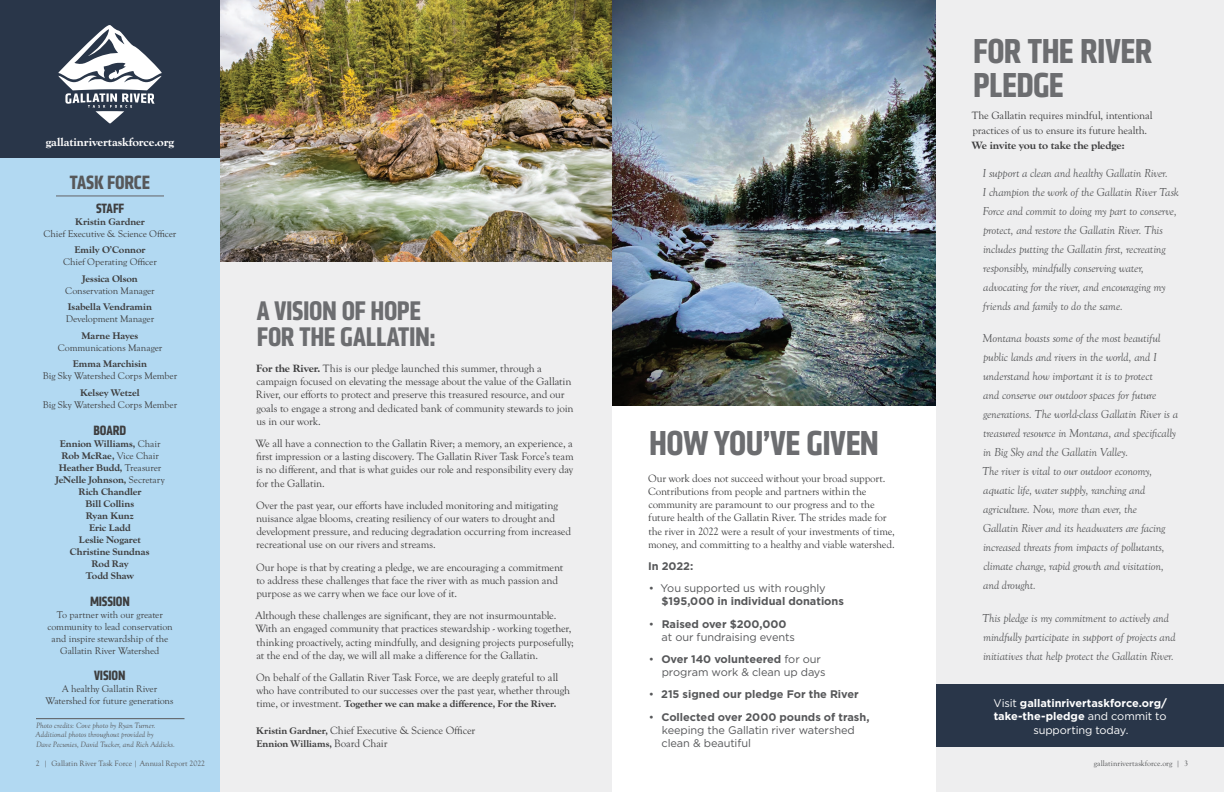
<style>
.page{position:relative;width:1224px;height:792px;background:#fff}
.page>*{position:absolute;margin:0;border:0;box-sizing:border-box;transform-origin:0 0}
.t1{font:700 36px/34px "Klavika Condensed";letter-spacing:-.015em;color:#6c6d70}
.t2{font:700 28px/26px "Klavika Condensed";letter-spacing:-.015em;color:#6c6d70}
.t3{font:700 20px "Klavika Condensed";letter-spacing:-.01em;color:#57585a}
.t4{font:700 14px "Klavika Condensed";letter-spacing:-.01em;color:#3e3e3f}
.t5{font:italic 12px/19px "Goudy Old Sty";letter-spacing:-.015em;color:#57585a}
.t6{font:700 expanded 12px "Goudy Old Sty";color:#fff}
.t7{font:11px/13.2px "Goudy Old Sty";letter-spacing:-.01em;color:#3e3e3f}
.t8{font:11px/13.2px "Gotham";letter-spacing:-.01em;color:#57585a}
.t9{font:700 11px/13.2px "Gotham";color:#fff;text-align:center}
.t10{font:700 11px "Gotham";color:#57585a}
.t11{font:700 expanded 11px "Goudy Old Sty";letter-spacing:-.01em;color:#3e3e3f}
.t12{font:700 expanded 10px/12px "Goudy Old Sty";letter-spacing:-.005em;color:#3e3e3f;text-align:center}
.t13{font:10px/12px "Goudy Old Sty";letter-spacing:-.005em;color:#3e3e3f;text-align:center}
.t14{font:italic 8px/9.6px "Goudy Old Sty";letter-spacing:.005em;color:#57585a}
.t15{font:8px "Goudy Old Sty";letter-spacing:.005em;color:#57585a}
.s1{font-weight:400;font-stretch:normal}
.s2{font-weight:700;font-stretch:expanded}
.s3{font-weight:400;font-stretch:normal;font-size:11px}
.s4{font-weight:700;font-stretch:expanded;font-size:10px}
.s5{font-weight:700}
.s6{font-weight:400}
</style>
<div class="page">
<div style="left:936px;top:0;width:288px;height:792px;background:#eeeeef"></div>
<div style="left:0;top:0;width:220px;height:792px;background:#b2d9f2"></div>
<div style="left:0;top:0;width:220px;height:158px;background:#293649"></div>
<img style="left:220px;top:0;width:392px;height:263px">
<div style="left:220px;top:263px;width:392px;height:529px;background:#eeeeef"></div>
<img style="left:612px;top:0;width:324px;height:392px">
<div style="left:936px;top:685px;width:288px;height:62px;background:#293649"></div>
<hr style="left:56px;top:196px;width:108px;height:1px;background:#636366">
<svg style="left:58px;top:25px;width:104px;height:99px"></svg>
<hr style="left:36px;top:719px;width:148px;height:1px;background:#57585a">
<p class="t6" style="left:46px;top:136px;width:130px">gallatinrivertaskforce.org</p>
<h3 class="t3" style="left:70px;top:170px;width:82px">TASK FORCE</h3>
<p class="t4" style="left:96px;top:199px;width:30px">STAFF</p>
<p class="t12" style="left:75px;top:216px;width:71px">Kristin Gardner</p>
<p class="t13" style="left:44px;top:228px;width:134px">Chief Executive &amp; Science Officer</p>
<p class="t12" style="left:75px;top:244px;width:72px">Emily O’Connor</p>
<p class="t13" style="left:63px;top:256px;width:95px">Chief Operating Officer</p>
<p class="t12" style="left:82px;top:273px;width:57px">Jessica Olson</p>
<p class="t13" style="left:65px;top:285px;width:91px">Conservation Manager</p>
<p class="t12" style="left:68px;top:301px;width:86px">Isabella Vendramin</p>
<p class="t13" style="left:66px;top:313px;width:90px">Development Manager</p>
<p class="t12" style="left:81px;top:330px;width:59px">Marne Hayes</p>
<p class="t13" style="left:58px;top:342px;width:106px">Communications Manager</p>
<p class="t12" style="left:73px;top:358px;width:76px">Emma Marchisin</p>
<p class="t13" style="left:43px;top:370px;width:136px">Big Sky Watershed Corps Member</p>
<p class="t12" style="left:80px;top:387px;width:61px">Kelsey Wetzel</p>
<p class="t13" style="left:43px;top:399px;width:136px">Big Sky Watershed Corps Member</p>
<p class="t4" style="left:93px;top:421px;width:34px">BOARD</p>
<p class="t12" style="left:55px;top:438px;width:111px">Ennion Williams, <span class="s1">Chair<br></span>Rob McRae, <span class="s1">Vice Chair<br></span>Heather Budd, <span class="s1">Treasurer<br></span>JeNelle Johnson, <span class="s1">Secretary<br></span>Rich Chandler<br>Bill Collins<br>Ryan Kunz<br>Eric Ladd<br>Leslie Nogaret<br>Christine Sundnas<br>Rod Ray<br>Todd Shaw</p>
<p class="t4" style="left:90px;top:592px;width:41px">MISSION</p>
<p class="t13" style="left:47px;top:608px;width:127px">To partner with our greater community to lead conservation and inspire stewardship of the<br>Gallatin River Watershed</p>
<p class="t4" style="left:94px;top:667px;width:33px">VISION</p>
<p class="t13" style="left:46px;top:683px;width:130px">A healthy Gallatin River<br>Watershed for future generations</p>
<p class="t14" style="left:36px;top:721px;width:141px">Photo credits: Cove photo by Ryan Turner.<br>Additional photos throughout provided by<br>Dave Pecunies, David Tucker, and Rich Addicks.</p>
<p class="t15" style="left:36px;top:759px;width:171px">2 | Gallatin River Task Force | Annual Report 2022</p>
<h2 class="t2" style="left:257px;top:297px;width:181px">A VISION OF HOPE<br>FOR THE GALLATIN:</h2>
<p class="t7" style="left:256px;top:362px;width:319px"><span class="s2">For the River.</span> This is our pledge launched this summer, through a campaign focused on elevating the message about the value of the Gallatin River, our efforts to protect and preserve this treasured resource, and our goals to engage a strong and dedicated bank of community stewards to join us in our work.</p>
<p class="t7" style="left:255px;top:437px;width:320px;text-align:justify">We all have a connection to the Gallatin River; a memory, an experience, a first impression or a lasting discovery. The Gallatin River Task Force’s team is no different, and that is what guides our role and responsibility every day for the Gallatin.</p>
<p class="t7" style="left:256px;top:499px;width:317px">Over the past year, our efforts have included monitoring and mitigating nuisance algae blooms, creating resiliency of our waters to drought and development pressure, and reducing degradation occurring from increased recreational use on our rivers and streams.</p>
<p class="t7" style="left:256px;top:561px;width:309px">Our hope is that by creating a pledge, we are encouraging a commitment to address these challenges that face the river with as much passion and purpose as we carry when we face our love of it.</p>
<p class="t7" style="left:255px;top:609px;width:320px">Although these challenges are significant, they are not insurmountable.<br>With an engaged community that practices stewardship - working together, thinking proactively, acting mindfully, and designing projects purposefully; at the end of the day, we will all make a difference for the Gallatin.</p>
<p class="t7" style="left:256px;top:671px;width:316px">On behalf of the Gallatin River Task Force, we are deeply grateful to all who have contributed to our successes over the past year, whether through</p>
<p class="t12" style="left:256px;top:698px;width:302px"><span class="s3">time, or investment.</span> Together we can make a difference, For the River.</p>
<p class="t7" style="left:256px;top:724px;width:221px"><span class="s4">Kristin Gardner,</span> Chief Executive &amp; Science Officer</p>
<p class="t12" style="left:256px;top:738px;width:133px">Ennion Williams, <span class="s3">Board Chair</span></p>
<h1 class="t1" style="left:649px;top:426px;width:231px">HOW YOU’VE GIVEN</h1>
<p class="t7" style="left:648px;top:472px;width:248px">Our work does not succeed without your broad support.<br>Contributions from people and partners within the community are paramount to our progress and to the future health of the Gallatin River. The strides made for the river in 2022 were a result of your investments of time, money, and committing to a healthy and viable watershed.</p>
<p class="t10" style="left:648px;top:559px;width:47px">In 2022:</p>
<p class="t8" style="left:649px;top:581px;width:178px">• You supported us with roughly</p>
<p class="t10" style="left:662px;top:594px;width:184px">$195,000 in individual donations</p>
<p class="t8" style="left:662px;top:617px;width:135px;text-indent:-13px">• <span class="s5">Raised over $200,000 </span>at our fundraising events</p>
<p class="t8" style="left:662px;top:652px;width:165px;text-indent:-13px">• <span class="s5">Over 140 volunteered</span> for our program work &amp; clean up days</p>
<p class="t10" style="left:649px;top:687px;width:211px"><span class="s6">•</span> 215 signed our pledge For the River</p>
<p class="t8" style="left:662px;top:710px;width:210px;text-indent:-13px">• <span class="s5">Collected over 2000 pounds of trash, </span>keeping the Gallatin river watershed clean &amp; beautiful</p>
<h1 class="t1" style="left:973px;top:34px;width:181px">FOR THE RIVER<br>PLEDGE</h1>
<p class="t7" style="left:972px;top:108px;width:182px;line-height:15.2px">The Gallatin requires mindful, intentional practices of us to ensure its future health.</p>
<p class="t11" style="left:972px;top:140px;width:154px">We invite you to take the pledge:</p>
<p class="t5" style="left:982px;top:163px;width:198px">I support a clean and healthy Gallatin River.<br>I champion the work of the Gallatin River Task Force and commit to doing my part to conserve, protect, and restore the Gallatin River. This includes putting the Gallatin first, recreating responsibly, mindfully conserving water, advocating for the river, and encouraging my friends and family to do the same.</p>
<p class="t5" style="left:982px;top:329px;width:198px">Montana boasts some of the most beautiful public lands and rivers in the world, and I understand how important it is to protect<br>and conserve our outdoor spaces for future generations. The world-class Gallatin River is a treasured resource in Montana, and specifically in Big Sky and the Gallatin Valley.<br>The river is vital to our outdoor economy, aquatic life, water supply, ranching and agriculture. Now, more than ever, the<br>Gallatin River and its headwaters are facing increased threats from impacts of pollutants, climate change, rapid growth and visitation, and drought.</p>
<p class="t5" style="left:982px;top:608px;width:195px">This pledge is my commitment to actively and mindfully participate in support of projects and initiatives that help protect the Gallatin River.</p>
<p class="t9" style="left:994px;top:697px;width:175px"><span class="s6">Visit</span> gallatinrivertaskforce.org/ take-the-pledge <span class="s6">and commit to supporting today.</span></p>
<p class="t15" style="left:1094px;top:759px;width:96px">gallatinrivertaskforce.org | 3</p>
</div>
